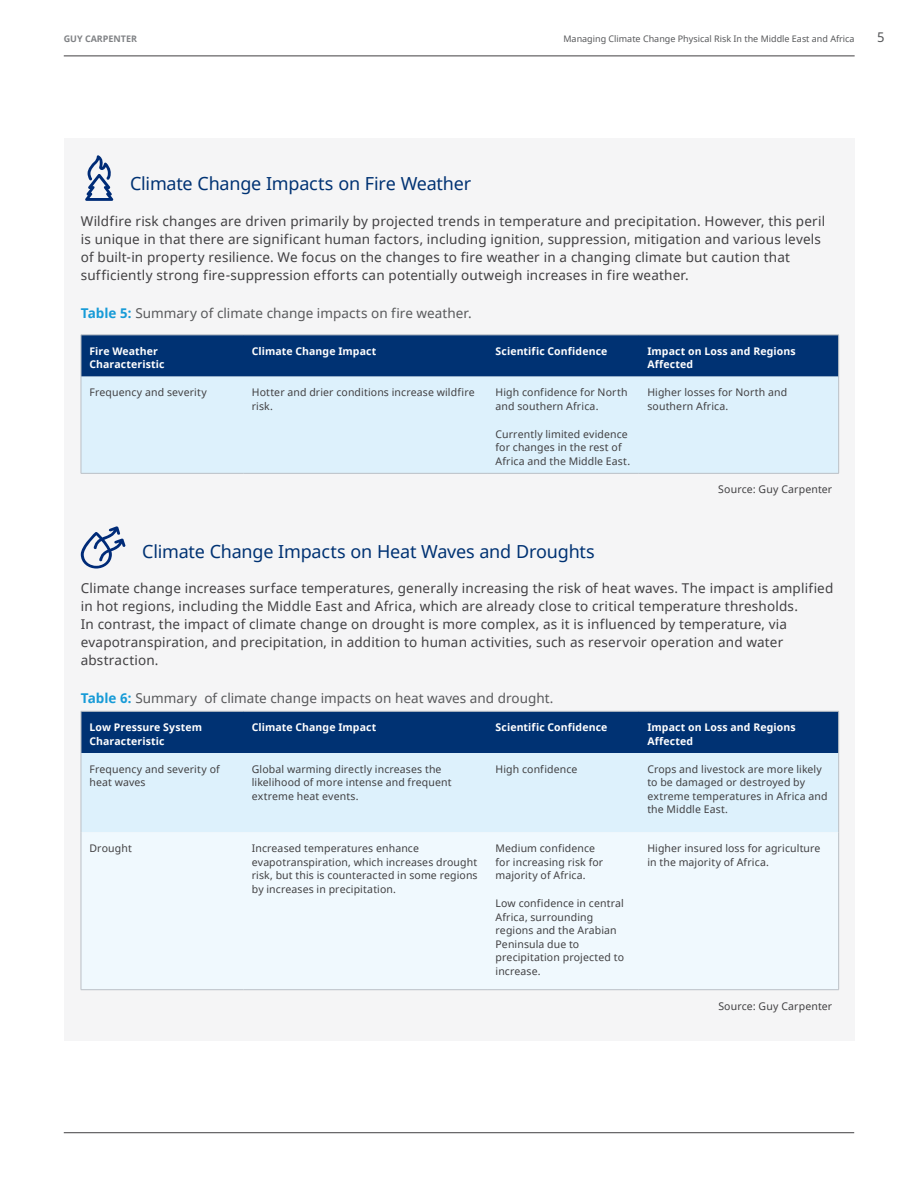
<style>
.page{position:relative;width:918px;height:1188px;background:#fff}
.page>*{position:absolute;margin:0;border:0;box-sizing:border-box;transform-origin:0 0}
.t1{font:18px "Noto Sans";letter-spacing:-.01em;color:#003273}
.t2{font:13.5px/18px "Noto Sans";letter-spacing:.01em;color:#414042}
.t3{font:13.5px "Noto Sans";color:#58595b}
.t4{font:10.5px/13.5px "Noto Sans";letter-spacing:.015em;color:#414042}
.t5{font:700 10.5px/13.5px "Noto Sans";letter-spacing:.01em;color:#fff}
.t6{font:9px "Noto Sans";color:#58595b}
.t7{font:700 9px "Noto Sans";color:#808285}
.s1{font-weight:700;color:#179bd7}
</style>
<div class="page">
<hr style="left:64px;top:1132px;width:790px;height:1px;background:#414042">
<hr style="left:64px;top:56px;width:791px;height:1px;background:#414042">
<div style="left:64px;top:138px;width:790px;height:903px;background:#f5f5f6"></div>
<svg style="left:85px;top:155px;width:28px;height:46px"></svg>
<div style="left:82px;top:336px;width:756px;height:41px;background:#003273"></div>
<div style="left:82px;top:377px;width:756px;height:96px;background:#ddf1fc"></div>
<hr style="left:81px;top:335px;width:162px;height:1px;background:#bac0c6">
<hr style="left:81px;top:335px;width:1px;height:42px;background:#bac0c6">
<hr style="left:243px;top:335px;width:244px;height:1px;background:#bac0c6">
<hr style="left:487px;top:335px;width:152px;height:1px;background:#bac0c6">
<hr style="left:639px;top:335px;width:200px;height:1px;background:#bac0c6">
<hr style="left:838px;top:335px;width:1px;height:42px;background:#bac0c6">
<hr style="left:81px;top:377px;width:1px;height:96px;background:#bac0c6">
<hr style="left:838px;top:377px;width:1px;height:96px;background:#bac0c6">
<hr style="left:81px;top:473px;width:162px;height:1px;background:#bac0c6">
<hr style="left:243px;top:473px;width:244px;height:1px;background:#bac0c6">
<hr style="left:487px;top:473px;width:152px;height:1px;background:#bac0c6">
<hr style="left:639px;top:473px;width:200px;height:1px;background:#bac0c6">
<svg style="left:81px;top:526px;width:45px;height:43px"></svg>
<div style="left:82px;top:712px;width:756px;height:41px;background:#003273"></div>
<div style="left:82px;top:753px;width:756px;height:79px;background:#ddf1fc"></div>
<hr style="left:81px;top:711px;width:162px;height:1px;background:#bac0c6">
<hr style="left:81px;top:711px;width:1px;height:42px;background:#bac0c6">
<hr style="left:243px;top:711px;width:244px;height:1px;background:#bac0c6">
<hr style="left:487px;top:711px;width:152px;height:1px;background:#bac0c6">
<hr style="left:639px;top:711px;width:200px;height:1px;background:#bac0c6">
<hr style="left:838px;top:711px;width:1px;height:42px;background:#bac0c6">
<hr style="left:81px;top:753px;width:1px;height:79px;background:#bac0c6">
<hr style="left:838px;top:753px;width:1px;height:79px;background:#bac0c6">
<hr style="left:81px;top:832px;width:1px;height:158px;background:#bac0c6">
<hr style="left:838px;top:832px;width:1px;height:158px;background:#bac0c6">
<hr style="left:81px;top:989px;width:162px;height:1px;background:#bac0c6">
<hr style="left:243px;top:989px;width:244px;height:1px;background:#bac0c6">
<hr style="left:487px;top:989px;width:152px;height:1px;background:#bac0c6">
<hr style="left:639px;top:989px;width:200px;height:1px;background:#bac0c6">
<p class="t7" style="left:64px;top:32px;width:75px">GUY CARPENTER</p>
<p class="t6" style="left:563px;top:33px;width:293px">Managing Climate Change Physical Risk In the Middle East and Africa</p>
<p class="t3" style="left:877px;top:28px;width:9px">5</p>
<h1 class="t1" style="left:130px;top:171px;width:343px">Climate Change Impacts on Fire Weather</h1>
<p class="t2" style="left:81px;top:213px;width:746px">Wildfire risk changes are driven primarily by projected trends in temperature and precipitation. However, this peril is unique in that there are significant human factors, including ignition, suppression, mitigation and various levels of built-in property resilience. We focus on the changes to fire weather in a changing climate but caution that sufficiently strong fire-suppression efforts can potentially outweigh increases in fire weather.</p>
<p class="t3" style="left:81px;top:304px;width:392px"><span class="s1">Table 5:</span> Summary of climate change impacts on fire weather.</p>
<p class="t5" style="left:89px;top:344px;width:77px">Fire Weather<br>Characteristic</p>
<p class="t5" style="left:252px;top:344px;width:126px">Climate Change Impact</p>
<p class="t5" style="left:496px;top:344px;width:113px">Scientific Confidence</p>
<p class="t5" style="left:647px;top:344px;width:150px">Impact on Loss and Regions<br>Affected</p>
<p class="t4" style="left:89px;top:386px;width:119px">Frequency and severity</p>
<p class="t4" style="left:252px;top:386px;width:224px">Hotter and drier conditions increase wildfire risk.</p>
<p class="t4" style="left:496px;top:386px;width:133px">High confidence for North and southern Africa.</p>
<p class="t4" style="left:496px;top:428px;width:136px">Currently limited evidence for changes in the rest of<br>Africa and the Middle East.</p>
<p class="t4" style="left:647px;top:386px;width:141px">Higher losses for North and southern Africa.</p>
<p class="t4" style="left:718px;top:483px;width:115px">Source: Guy Carpenter</p>
<h1 class="t1" style="left:142px;top:539px;width:454px">Climate Change Impacts on Heat Waves and Droughts</h1>
<p class="t2" style="left:81px;top:579px;width:754px">Climate change increases surface temperatures, generally increasing the risk of heat waves. The impact is amplified in hot regions, including the Middle East and Africa, which are already close to critical temperature thresholds.<br>In contrast, the impact of climate change on drought is more complex, as it is influenced by temperature, via evapotranspiration, and precipitation, in addition to human activities, such as reservoir operation and water abstraction.</p>
<p class="t3" style="left:81px;top:688px;width:474px"><span class="s1">Table 6:</span> Summary of climate change impacts on heat waves and drought.</p>
<p class="t5" style="left:89px;top:721px;width:114px">Low Pressure System<br>Characteristic</p>
<p class="t5" style="left:252px;top:721px;width:126px">Climate Change Impact</p>
<p class="t5" style="left:496px;top:721px;width:113px">Scientific Confidence</p>
<p class="t5" style="left:647px;top:721px;width:150px">Impact on Loss and Regions<br>Affected</p>
<p class="t4" style="left:89px;top:763px;width:132px">Frequency and severity of heat waves</p>
<p class="t4" style="left:252px;top:763px;width:201px">Global warming directly increases the likelihood of more intense and frequent extreme heat events.</p>
<p class="t4" style="left:496px;top:763px;width:83px">High confidence</p>
<p class="t4" style="left:647px;top:763px;width:182px">Crops and livestock are more likely to be damaged or destroyed by extreme temperatures in Africa and the Middle East.</p>
<p class="t4" style="left:89px;top:842px;width:44px">Drought</p>
<p class="t4" style="left:252px;top:842px;width:227px">Increased temperatures enhance evapotranspiration, which increases drought risk, but this is counteracted in some regions by increases in precipitation.</p>
<p class="t4" style="left:496px;top:842px;width:109px">Medium confidence for increasing risk for majority of Africa.</p>
<p class="t4" style="left:496px;top:897px;width:130px">Low confidence in central<br>Africa, surrounding regions and the Arabian<br>Peninsula due to precipitation projected to increase.</p>
<p class="t4" style="left:647px;top:842px;width:175px">Higher insured loss for agriculture in the majority of Africa.</p>
<p class="t4" style="left:718px;top:999px;width:115px">Source: Guy Carpenter</p>
</div>
